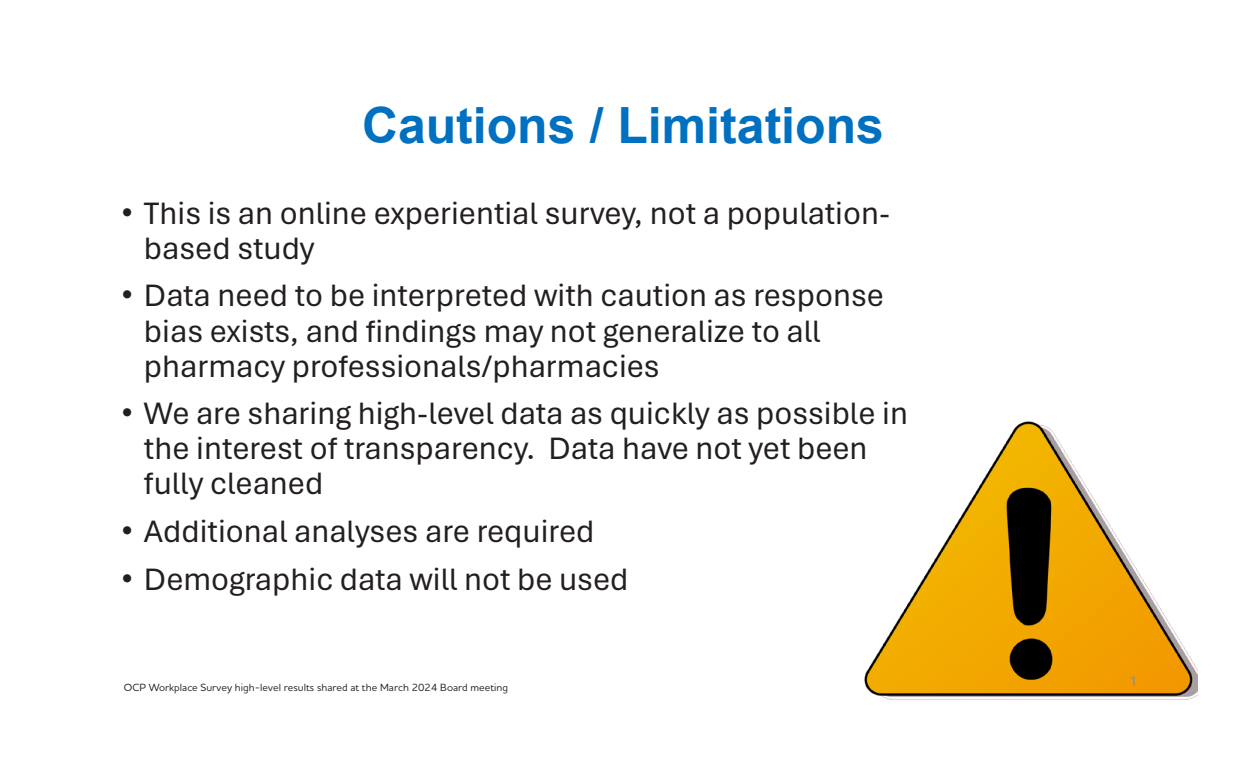
<style>
.page{position:relative;width:1260px;height:765px;background:#fff}
.page>*{position:absolute;margin:0;border:0;box-sizing:border-box;transform-origin:0 0}
.t1{font:700 50px "Arial";color:#0070c0}
.t2{font:32.5px/35.1px "Aptos";color:#231f20}
.t3{font:15px "Aptos";color:#8c8e91}
.Disclaimer_text_9_11{font:500 10.62px "Houschka Pro";letter-spacing:.005em;color:#231f20}
.s1{font-family:"Arial"}
</style>
<div class="page">
<img style="left:864px;top:421px;width:334px;height:278px">
<p class="t1" style="left:362px;top:90px;width:523px">Cautions / Limitations</p>
<p class="t2" style="left:144px;top:194px;width:748px;text-indent:-22px"><span class="s1">•</span> This is an online experiential survey, not a population&shy;based study</p>
<p class="t2" style="left:144px;top:277px;width:741px;text-indent:-22px"><span class="s1">•</span> Data need to be interpreted with caution as response bias exists, and findings may not generalize to all pharmacy professionals/pharmacies</p>
<p class="t2" style="left:144px;top:395px;width:765px;text-indent:-22px"><span class="s1">•</span> We are sharing high-level data as quickly as possible in the interest of transparency. Data have not yet been fully cleaned</p>
<p class="t2" style="left:121px;top:513px;width:474px"><span class="s1">•</span> Additional analyses are required</p>
<p class="t2" style="left:121px;top:560px;width:508px"><span class="s1">•</span> Demographic data will not be used</p>
<p class="Disclaimer_text_9_11" style="left:124px;top:681px;width:386px">OCP Workplace Survey high-level results shared at the March 2024 Board meeting</p>
<p class="t3" style="left:1129px;top:671px;width:10px">1</p>
</div>
